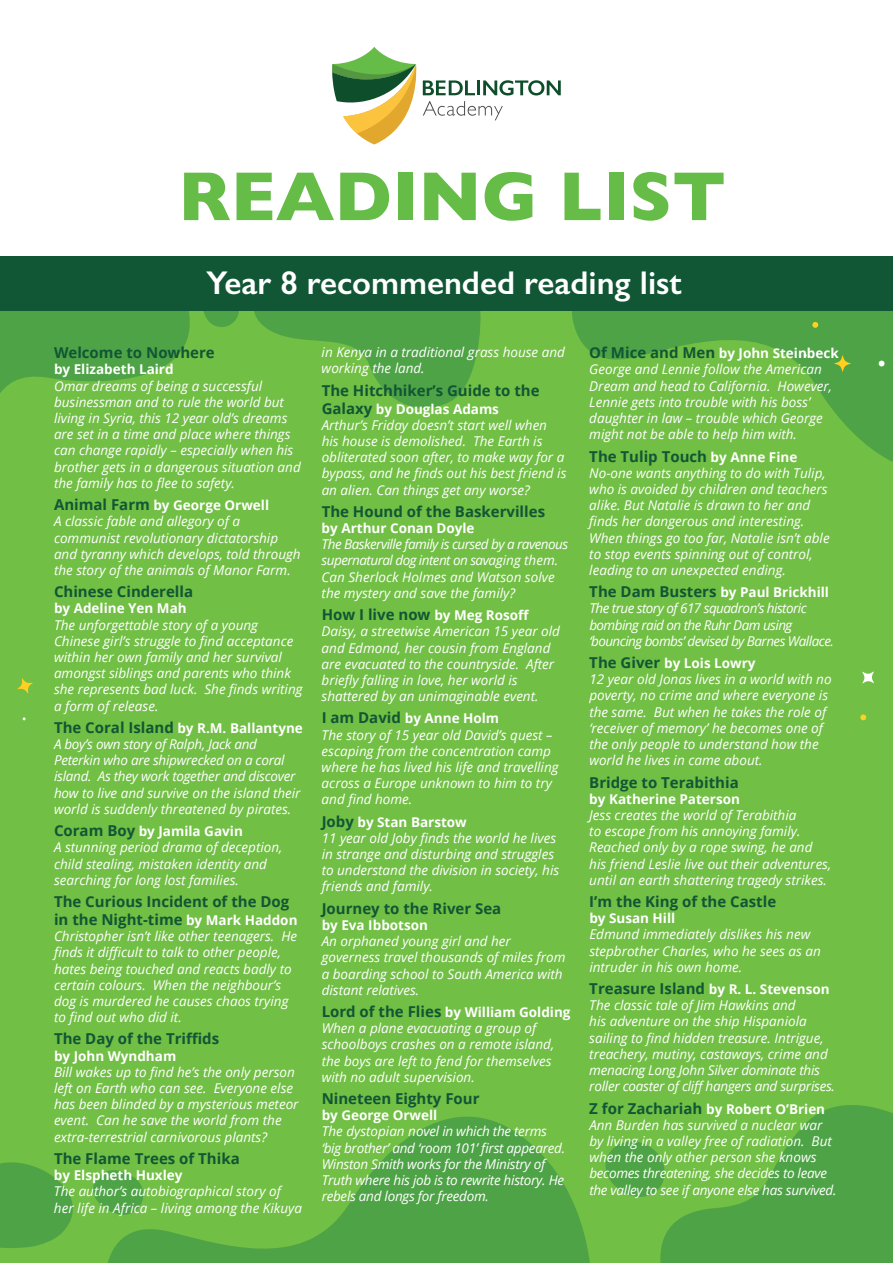
<style>
.page{position:relative;width:893px;height:1263px;background:#fff}
.page>*{position:absolute;margin:0;border:0;box-sizing:border-box;transform-origin:0 0}
.t1{font:700 70.05px "Gill Sans";color:#65bc46}
.t2{font:600 33px "Gill Sans";color:#fff}
.t3{font:700 15px/18px "Open Sans";color:#115635}
.t4{font:italic 13.5px/16.2px "Open Sans";color:#fff}
.t5{font:italic 13.5px/16.2px "Open Sans";letter-spacing:-.02em;color:#fff}
.t6{font:italic 13.5px/16.2px "Open Sans";letter-spacing:-.04em;color:#fff}
.t7{font:700 13.5px "Open Sans";color:#fff}
.s1{font-weight:700;font-style:normal;font-size:15px;color:#115635}
.s2{font-weight:700;font-style:normal}
.s3{font-size:13.5px;color:#fff}
</style>
<div class="page">
<div style="left:0;top:285px;width:893px;height:978px;background:#71bf44"></div>
<svg style="left:254px;top:311px;width:227px;height:97px"></svg>
<svg style="left:0;top:311px;width:239px;height:82px"></svg>
<svg style="left:572px;top:311px;width:321px;height:151px"></svg>
<svg style="left:108px;top:1116px;width:482px;height:147px"></svg>
<svg style="left:660px;top:1105px;width:233px;height:158px;fill:#4ea346"></svg>
<svg style="left:605px;top:1137px;width:64px;height:61px"></svg>
<svg style="left:0;top:1159px;width:147px;height:94px"></svg>
<svg style="left:812px;top:322px;width:6px;height:6px"></svg>
<svg style="left:879px;top:361px;width:5px;height:5px"></svg>
<svg style="left:834px;top:355px;width:17px;height:17px"></svg>
<svg style="left:860px;top:714px;width:6px;height:7px"></svg>
<svg style="left:862px;top:671px;width:12px;height:12px"></svg>
<svg style="left:17px;top:678px;width:16px;height:15px"></svg>
<div style="left:0;top:256px;width:893px;height:55px;background:#115635"></div>
<svg style="left:332px;top:47px;width:85px;height:98px"></svg>
<svg style="left:423px;top:80px;width:52px;height:15px"></svg>
<hr style="left:477px;top:80px;width:3px;height:15px;background:#0f4e2b">
<svg style="left:483px;top:80px;width:78px;height:15px"></svg>
<svg style="left:423px;top:101px;width:80px;height:19px"></svg>
<h1 class="t1" style="left:178px;top:141px;width:549px">READING LIST</h1>
<h2 class="t2" style="left:206px;top:263px;width:477px">Year 8 recommended reading list</h2>
<p class="t3" style="left:54px;top:343px;width:162px">Welcome to Nowhere</p>
<p class="t7" style="left:54px;top:360px;width:121px">by Elizabeth Laird</p>
<p class="t4" style="left:54px;top:377px;width:248px">Omar dreams of being a successful businessman and to rule the world but living in Syria, this 12 year old’s dreams are set in a time and place where things can change rapidly – especially when his brother gets in a dangerous situation and the family has to flee to safety.</p>
<p class="t4" style="left:54px;top:497px;width:248px"><span class="s1">Animal Farm</span> <span class="s2">by George Orwell<br></span>A classic fable and allegory of a communist revolutionary dictatorship and tyranny which develops, told through the story of the animals of Manor Farm.</p>
<p class="t3" style="left:54px;top:582px;width:141px">Chinese Cinderella</p>
<p class="t7" style="left:54px;top:599px;width:134px">by Adeline Yen Mah</p>
<p class="t4" style="left:54px;top:616px;width:250px">The unforgettable story of a young Chinese girl’s struggle to find acceptance within her own family and her survival amongst siblings and parents who think she represents bad luck. She finds writing a form of release.</p>
<p class="t5" style="left:54px;top:719px;width:250px"><span class="s1">The Coral Island</span> <span class="s2">by R.M. Ballantyne </span>A boy’s own story of Ralph, Jack and Peterkin who are shipwrecked on a coral island. As they work together and discover how to live and survive on the island their world is suddenly threatened by pirates.</p>
<p class="t4" style="left:54px;top:823px;width:230px"><span class="s1">Coram Boy</span> <span class="s2">by Jamila Gavin<br></span>A stunning period drama of deception, child stealing, mistaken identity and searching for long lost families.</p>
<p class="t3" style="left:54px;top:892px;width:245px">The Curious Incident of the Dog in the Night-time <span class="s3">by Mark Haddon</span></p>
<p class="t4" style="left:54px;top:928px;width:245px">Christopher isn’t like other teenagers. He finds it difficult to talk to other people, hates being touched and reacts badly to certain colours. When the neighbour’s dog is murdered he causes chaos trying to find out who did it.</p>
<p class="t3" style="left:54px;top:1030px;width:167px">The Day of the Triffids</p>
<p class="t7" style="left:54px;top:1046px;width:124px">by John Wyndham</p>
<p class="t4" style="left:54px;top:1063px;width:246px">Bill wakes up to find he’s the only person left on Earth who can see. Everyone else has been blinded by a mysterious meteor event. Can he save the world from the extra-terrestrial carnivorous plants?</p>
<p class="t3" style="left:54px;top:1149px;width:187px">The Flame Trees of Thika</p>
<p class="t7" style="left:54px;top:1166px;width:130px">by Elspheth Huxley</p>
<p class="t4" style="left:54px;top:1183px;width:250px">The author’s autobiographical story of her life in Africa – living among the Kikuya</p>
<p class="t4" style="left:322px;top:344px;width:245px">in Kenya in a traditional grass house and working the land.</p>
<p class="t3" style="left:322px;top:381px;width:219px">The Hitchhiker’s Guide to the</p>
<p class="t4" style="left:322px;top:400px;width:246px"><span class="s1">Galaxy</span> <span class="s2">by Douglas Adams<br></span>Arthur’s Friday doesn’t start well when his house is demolished. The Earth is obliterated soon after, to make way for a bypass, and he finds out his best friend is an alien. Can things get any worse?</p>
<p class="t3" style="left:322px;top:502px;width:225px">The Hound of the Baskervilles</p>
<p class="t7" style="left:322px;top:519px;width:154px">by Arthur Conan Doyle</p>
<p class="t6" style="left:322px;top:536px;width:248px">The Baskerville family is cursed by a ravenous supernatural dog intent on savaging them.<br>Can Sherlock Holmes and Watson solve the mystery and save the family?</p>
<p class="t3" style="left:322px;top:605px;width:209px">How I live now <span class="s3">by Meg Rosoff</span></p>
<p class="t4" style="left:322px;top:623px;width:240px">Daisy, a streetwise American 15 year old and Edmond, her cousin from England are evacuated to the countryside. After briefly falling in love, her world is shattered by an unimaginable event.</p>
<p class="t4" style="left:322px;top:710px;width:238px"><span class="s1">I am David</span> <span class="s2">by Anne Holm<br></span>The story of 15 year old David’s quest – escaping from the concentration camp where he has lived his life and travelling across a Europe unknown to him to try and find home.</p>
<p class="t4" style="left:322px;top:813px;width:239px"><span class="s1">Joby</span> <span class="s2">by Stan Barstow<br></span>11 year old Joby finds the world he lives in strange and disturbing and struggles to understand the division in society, his friends and family.</p>
<p class="t3" style="left:322px;top:899px;width:181px">Journey to the River Sea</p>
<p class="t7" style="left:322px;top:915px;width:108px">by Eva Ibbotson</p>
<p class="t4" style="left:322px;top:933px;width:245px">An orphaned young girl and her governess travel thousands of miles from a boarding school to South America with distant relatives.</p>
<p class="t4" style="left:322px;top:1003px;width:250px"><span class="s1">Lord of the Flies</span> <span class="s2">by William Golding </span>When a plane evacuating a group of schoolboys crashes on a remote island, the boys are left to fend for themselves with no adult supervision.</p>
<p class="t3" style="left:322px;top:1089px;width:159px">Nineteen Eighty Four</p>
<p class="t7" style="left:322px;top:1106px;width:117px">by George Orwell</p>
<p class="t5" style="left:322px;top:1123px;width:245px">The dystopian novel in which the terms ‘big brother’ and ‘room 101’ first appeared.<br>Winston Smith works for the Ministry of Truth where his job is to rewrite history. He rebels and longs for freedom.</p>
<p class="t4" style="left:589px;top:345px;width:251px"><span class="s1">Of Mice and Men</span> <span class="s2">by John Steinbeck </span>George and Lennie follow the American Dream and head to California. However, Lennie gets into trouble with his boss’ daughter in law – trouble which George might not be able to help him with.</p>
<p class="t3" style="left:589px;top:447px;width:209px">The Tulip Touch <span class="s3">by Anne Fine</span></p>
<p class="t4" style="left:589px;top:464px;width:242px">No-one wants anything to do with Tulip, who is avoided by children and teachers alike. But Natalie is drawn to her and finds her dangerous and interesting.<br>When things go too far, Natalie isn’t able to stop events spinning out of control, leading to an unexpected ending.</p>
<p class="t6" style="left:589px;top:584px;width:246px"><span class="s1">The Dam Busters</span> <span class="s2">by Paul Brickhill </span>The true story of 617 squadron’s historic bombing raid on the Ruhr Dam using ‘bouncing bombs’ devised by Barnes Wallace.</p>
<p class="t4" style="left:589px;top:655px;width:244px"><span class="s1">The Giver</span> <span class="s2">by Lois Lowry<br></span>12 year old Jonas lives in a world with no poverty, no crime and where everyone is the same. But when he takes the role of ‘receiver of memory’ he becomes one of the only people to understand how the world he lives in came about.</p>
<p class="t3" style="left:589px;top:773px;width:151px">Bridge to Terabithia</p>
<p class="t7" style="left:589px;top:789px;width:152px">by Katherine Paterson</p>
<p class="t4" style="left:589px;top:806px;width:244px">Jess creates the world of Terabithia<br>to escape from his annoying family.<br>Reached only by a rope swing, he and his friend Leslie live out their adventures, until an earth shattering tragedy strikes.</p>
<p class="t3" style="left:589px;top:892px;width:188px">I’m the King of the Castle</p>
<p class="t7" style="left:589px;top:909px;width:87px">by Susan Hill</p>
<p class="t4" style="left:589px;top:926px;width:233px">Edmund immediately dislikes his new stepbrother Charles, who he sees as an intruder in his own home.</p>
<p class="t4" style="left:589px;top:981px;width:247px"><span class="s1">Treasure Island</span> <span class="s2">by R. L. Stevenson </span>The classic tale of Jim Hawkins and<br>his adventure on the ship Hispaniola sailing to find hidden treasure. Intrigue, treachery, mutiny, castaways, crime and menacing Long John Silver dominate this roller coaster of cliff hangers and surprises.</p>
<p class="t4" style="left:589px;top:1100px;width:249px"><span class="s1">Z for Zachariah</span> <span class="s2">by Robert O’Brien </span>Ann Burden has survived a nuclear war by living in a valley free of radiation. But when the only other person she knows becomes threatening, she decides to leave the valley to see if anyone else has survived.</p>
</div>
